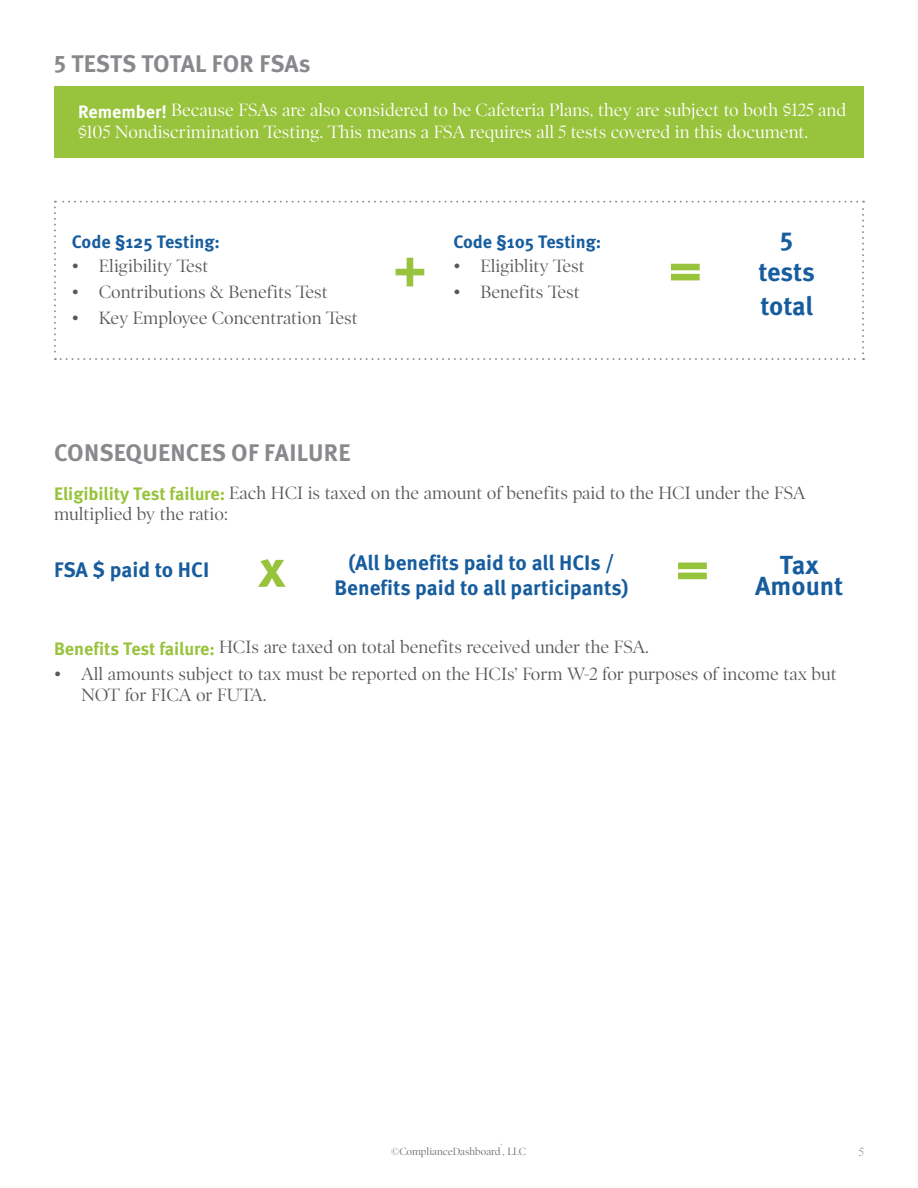
<style>
.page{position:relative;width:918px;height:1188px;background:#fff}
.page>*{position:absolute;margin:0;border:0;box-sizing:border-box;transform-origin:0 0}
.t1{font:700 52.5px "Meta Pro";color:#98c33c}
.t2{font:700 26.1px "Meta Pro";letter-spacing:-.005em;color:#175d9e}
.t3{font:700 24px "Meta Pro";letter-spacing:.01em;color:#87898c}
.t4{font:700 21px/25.2px "Meta Pro";color:#175d9e;text-align:center}
.t5{font:18px/21.6px "Poynter OS Disp";color:#57585a}
.t6{font:18px/21.6px "Poynter OS Disp";color:#fff}
.t7{font:700 18px "Meta Pro";color:#175d9e}
.t8{font:12px "Poynter OS Disp";color:#939598}
.t9{font:10.5px "Poynter OS Disp";color:#6c6d70}
.t10{font:6.15px "Poynter OS Disp";color:#6c6d70}
.s1{font-family:"Meta Pro";font-weight:700}
.s2{font-family:"Meta Pro";font-weight:700;color:#98c33c}
</style>
<div class="page">
<div style="left:54px;top:86px;width:810px;height:72px;background:#98c33c"></div>
<svg style="left:54px;top:201px;width:810px;height:159px"></svg>
<p class="t3" style="left:54px;top:45px;width:258px">5 TESTS TOTAL FOR FSAs</p>
<p class="t6" style="left:78px;top:99px;width:770px"><span class="s1">Remember!</span> Because FSAs are also considered to be Cafeteria Plans, they are subject to both §125 and §105 Nondiscrimination Testing. This means a FSA requires all 5 tests covered in this document.</p>
<p class="t7" style="left:72px;top:227px;width:150px">Code §125 Testing:</p>
<p class="t5" style="left:72px;top:255px;width:138px">• Eligibility Test</p>
<p class="t5" style="left:72px;top:281px;width:257px">• Contributions &amp; Benefits Test</p>
<p class="t5" style="left:72px;top:307px;width:287px">• Key Employee Concentration Test</p>
<p class="t7" style="left:453px;top:227px;width:149px">Code §105 Testing:</p>
<p class="t5" style="left:453px;top:255px;width:133px">• Eligiblity Test</p>
<p class="t5" style="left:453px;top:281px;width:128px">• Benefits Test</p>
<p class="t1" style="left:393px;top:229px;width:35px">+</p>
<p class="t1" style="left:669px;top:229px;width:35px">=</p>
<p class="t3" style="left:54px;top:434px;width:298px">CONSEQUENCES OF FAILURE</p>
<p class="t2" style="left:780px;top:217px;width:15px">5</p>
<p class="t2" style="left:758px;top:251px;width:58px">tests</p>
<p class="t2" style="left:760px;top:285px;width:54px">total</p>
<p class="t5" style="left:54px;top:482px;width:753px"><span class="s2">Eligibility Test failure:</span> Each HCI is taxed on the amount of benefits paid to the HCI under the FSA multiplied by the ratio:</p>
<p class="t4" style="left:54px;top:555px;width:157px">FSA $ paid to HCI</p>
<p class="t4" style="left:335px;top:549px;width:295px">(All benefits paid to all HCIs /<br>Benefits paid to all participants)</p>
<p class="t2" style="left:780px;top:545px;width:40px">Tax</p>
<p class="t1" style="left:258px;top:528px;width:28px">x</p>
<p class="t1" style="left:676px;top:528px;width:35px">=</p>
<p class="t2" style="left:755px;top:566px;width:90px">Amount</p>
<p class="t5" style="left:54px;top:637px;width:597px"><span class="s2">Benefits Test failure:</span> HCIs are taxed on total benefits received under the FSA.</p>
<p class="t5" style="left:81px;top:663px;width:757px;text-indent:-27px">• All amounts subject to tax must be reported on the HCIs’ Form W-2 for purposes of income tax but<br>NOT for FICA or FUTA.</p>
<p class="t10" style="left:500px;top:1143px;width:4px">®</p>
<p class="t9" style="left:391px;top:1145px;width:136px">©ComplianceDashboard , LLC</p>
<p class="t8" style="left:859px;top:1145px;width:7px">5</p>
</div>
